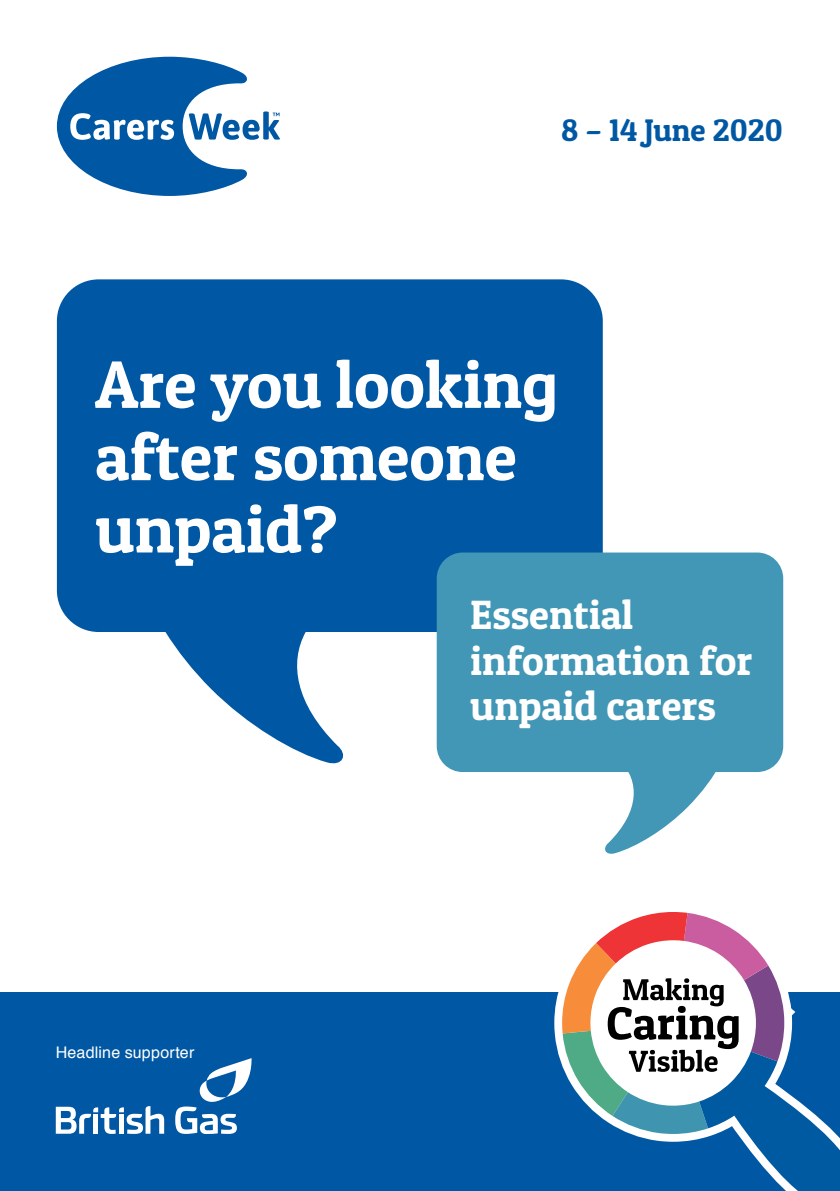
<style>
.page{position:relative;width:840px;height:1191px;background:#fff}
.page>*{position:absolute;margin:0;border:0;box-sizing:border-box;transform-origin:0 0}
.t1{font:66.8px/72.2px "Patua One";color:#fff}
.t2{font:41px/45.6px "Patua One";color:#fff}
.t3{font:31.2px "Patua One";color:#0058a4}
.t4{font:16px "Helvetica";letter-spacing:.01em;color:#fff}
</style>
<div class="page">
<div style="left:0;top:992px;width:839px;height:199px;background:#0058a4"></div>
<svg style="left:554px;top:992px;width:8px;height:73px"></svg>
<svg style="left:57px;top:279px;width:545px;height:485px;fill:#0058a4"></svg>
<svg style="left:57px;top:57px;width:223px;height:139px"></svg>
<svg style="left:56px;top:1106px;width:108px;height:28px"></svg>
<svg style="left:175px;top:1058px;width:77px;height:76px"></svg>
<div style="left:436px;top:552px;width:346px;height:220px;background:#4197b5;border-radius:26px"></div>
<svg style="left:605px;top:772px;width:111px;height:82px"></svg>
<svg style="left:562px;top:912px;width:277px;height:279px"></svg>
<p class="t3" style="left:561px;top:110px;width:223px">8 – 14 June 2020</p>
<h1 class="t1" style="left:95px;top:347px;width:464px">Are you looking after someone unpaid?</h1>
<p class="t4" style="left:56px;top:1040px;width:140px">Headline supporter</p>
<p class="t2" style="left:470px;top:591px;width:283px">Essential information for unpaid carers</p>
</div>
